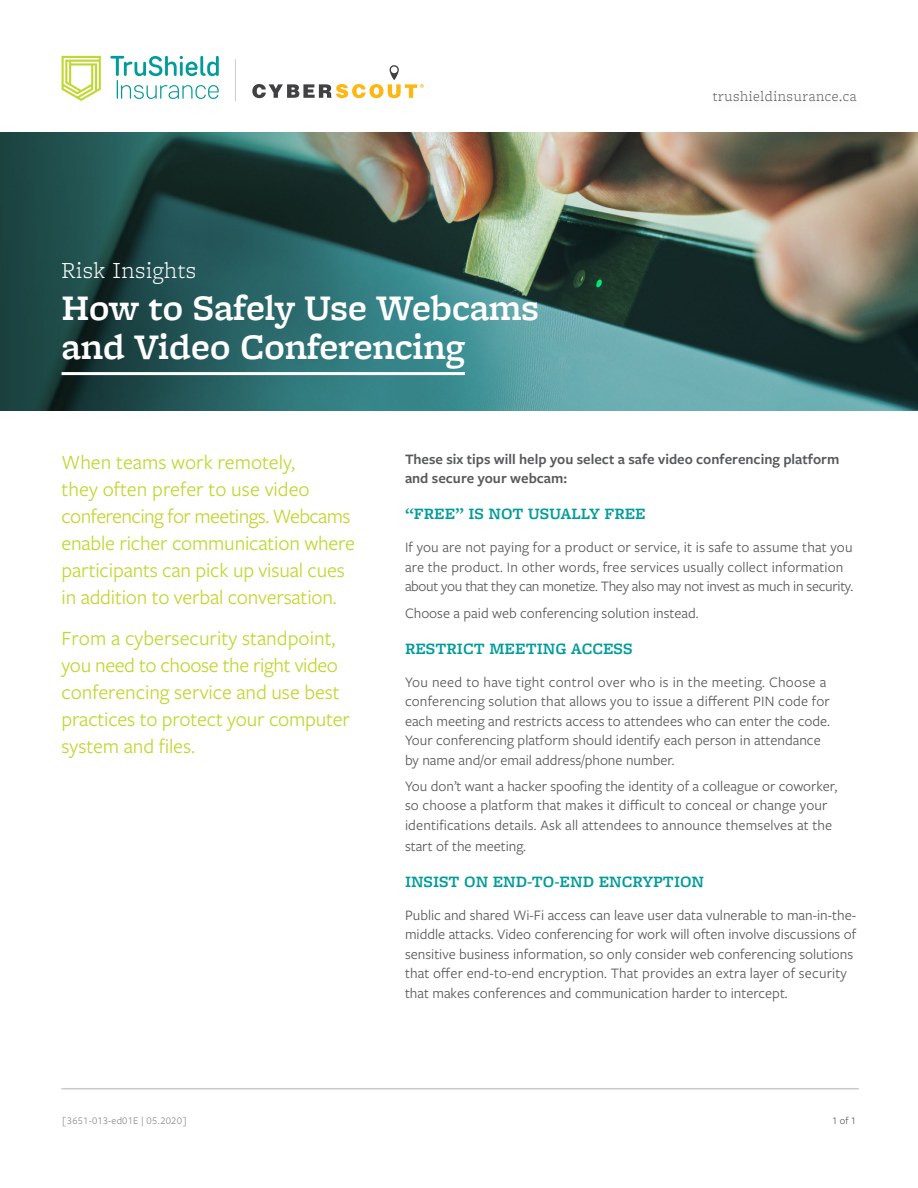
<style>
.page{position:relative;width:918px;height:1188px;background:#fff}
.page>*{position:absolute;margin:0;border:0;box-sizing:border-box;transform-origin:0 0}
.Cover_-_SubTitle{font:600 37.5px/39px "Freight Micro Pro";letter-spacing:-.01em;color:#fff}
.Cover_-_Title{font:300 24px "Freight Micro Pro";letter-spacing:.02em;color:#fff}
.Intro_Copy{font:21px/27px "Freight Sans Pro";letter-spacing:-.01em;color:#c0d731}
.Headers_-_All_Cap{font:600 16.5px "Freight Micro Pro";color:#009c9a}
.Body_Copy{font:15px/19.5px "Freight Sans Pro";color:#58595b}
.t1{font:600 15px/19.5px "Freight Sans Pro";color:#58595b}
.t2{font:300 15px "Freight Micro Pro";letter-spacing:.04em;color:#58595b}
.t3{font:10.5px "Freight Sans Pro";letter-spacing:.02em;color:#888a8d}
.t4{font:10.5px "Freight Sans Pro";color:#58595b}
</style>
<div class="page">
<hr style="left:61px;top:1088px;width:798px;height:1px;background:#c9cacc">
<svg style="left:110px;top:56px;width:109px;height:43px"></svg>
<svg style="left:62px;top:56px;width:39px;height:45px"></svg>
<svg style="left:252px;top:65px;width:172px;height:33px"></svg>
<hr style="left:235px;top:59px;width:1px;height:42px;background:#c9cacc">
<img style="left:0;top:133px;width:918px;height:277px">
<hr style="left:62px;top:372px;width:403px;height:3px;background:#fff">
<h1 class="Cover_-_Title" style="left:62px;top:254px;width:136px">Risk Insights</h1>
<h1 class="Cover_-_SubTitle" style="left:62px;top:287px;width:479px">How to Safely Use Webcams and Video Conferencing</h1>
<p class="t2" style="left:713px;top:86px;width:145px">trushieldinsurance.ca</p>
<p class="Intro_Copy" style="left:62px;top:448px;width:295px">When teams work remotely,<br>they often prefer to use video conferencing for meetings. Webcams enable richer communication where participants can pick up visual cues in addition to verbal conversation.</p>
<p class="Intro_Copy" style="left:62px;top:624px;width:290px">From a cybersecurity standpoint, you need to choose the right video conferencing service and use best practices to protect your computer system and files.</p>
<p class="t3" style="left:62px;top:1114px;width:127px">[3651-013-ed01E | 05.2020]</p>
<p class="t1" style="left:405px;top:449px;width:436px">These six tips will help you select a safe video conferencing platform and secure your webcam:</p>
<h2 class="Headers_-_All_Cap" style="left:405px;top:503px;width:242px">“FREE” IS NOT USUALLY FREE</h2>
<p class="Body_Copy" style="left:405px;top:537px;width:450px">If you are not paying for a product or service, it is safe to assume that you are the product. In other words, free services usually collect information about you that they can monetize. They also may not invest as much in security.</p>
<p class="Body_Copy" style="left:405px;top:602px;width:295px">Choose a paid web conferencing solution instead.</p>
<h2 class="Headers_-_All_Cap" style="left:405px;top:637px;width:229px">RESTRICT MEETING ACCESS</h2>
<p class="Body_Copy" style="left:405px;top:671px;width:427px">You need to have tight control over who is in the meeting. Choose a conferencing solution that allows you to issue a different PIN code for each meeting and restricts access to attendees who can enter the code.<br>Your conferencing platform should identify each person in attendance by name and/or email address/phone number.</p>
<p class="Body_Copy" style="left:405px;top:776px;width:434px">You don’t want a hacker spoofing the identity of a colleague or coworker, so choose a platform that makes it difficult to conceal or change your identifications details. Ask all attendees to announce themselves at the</p>
<p class="Body_Copy" style="left:405px;top:836px;width:122px">start of the meeting.</p>
<h2 class="Headers_-_All_Cap" style="left:405px;top:870px;width:301px">INSIST ON END-TO-END ENCRYPTION</h2>
<p class="Body_Copy" style="left:405px;top:905px;width:453px">Public and shared Wi-Fi access can leave user data vulnerable to man-in-the&shy;middle attacks. Video conferencing for work will often involve discussions of sensitive business information, so only consider web conferencing solutions that offer end-to-end encryption. That provides an extra layer of security that makes conferences and communication harder to intercept.</p>
<p class="t4" style="left:832px;top:1114px;width:25px">1 of 1</p>
</div>
